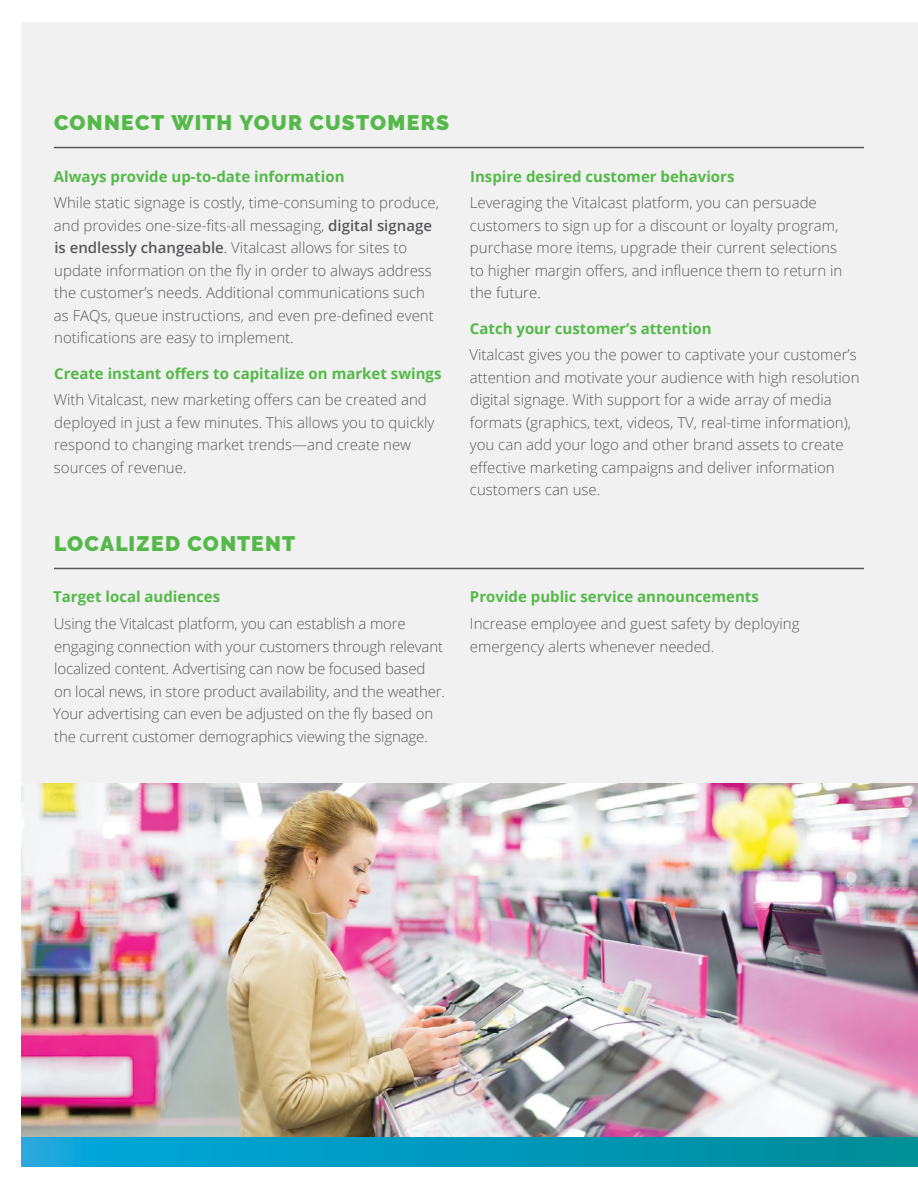
<style>
.page{position:relative;width:918px;height:1188px;background:#fff}
.page>*{position:absolute;margin:0;border:0;box-sizing:border-box;transform-origin:0 0}
.t1{font:900 21px "Raleway";letter-spacing:.06em;color:#54b948}
.t2{font:300 15px/22.5px "Open Sans";color:#58595b}
.t3{font:700 15px "Open Sans";color:#54b948}
.s1{font-weight:600}
</style>
<div class="page">
<div style="left:22px;top:22px;width:896px;height:1144px;background:#f1f1f2"></div>
<img style="left:22px;top:784px;width:896px;height:353px">
<svg style="left:22px;top:1137px;width:896px;height:29px;background:#0299bb"></svg>
<hr style="left:54px;top:147px;width:810px;height:1px;background:#58595b">
<hr style="left:54px;top:568px;width:810px;height:1px;background:#58595b">
<h1 class="t1" style="left:54px;top:111px;width:397px">CONNECT WITH YOUR CUSTOMERS</h1>
<p class="t3" style="left:54px;top:166px;width:292px">Always provide up-to-date information</p>
<p class="t2" style="left:54px;top:191px;width:387px">While static signage is costly, time-consuming to produce, and provides one-size-fits-all messaging, <span class="s1">digital signage is endlessly changeable</span>. Vitalcast allows for sites to update information on the fly in order to always address the customer’s needs. Additional communications such as FAQs, queue instructions, and even pre-defined event notifications are easy to implement.</p>
<p class="t3" style="left:54px;top:363px;width:389px">Create instant offers to capitalize on market swings</p>
<p class="t2" style="left:54px;top:388px;width:382px">With Vitalcast, new marketing offers can be created and deployed in just a few minutes. This allows you to quickly respond to changing market trends—and create new sources of revenue.</p>
<h1 class="t1" style="left:54px;top:532px;width:243px">LOCALIZED CONTENT</h1>
<p class="t3" style="left:53px;top:586px;width:169px">Target local audiences</p>
<p class="t2" style="left:53px;top:612px;width:394px">Using the Vitalcast platform, you can establish a more engaging connection with your customers through relevant localized content. Advertising can now be focused based on local news, in store product availability, and the weather.<br>Your advertising can even be adjusted on the fly based on the current customer demographics viewing the signage.</p>
<p class="t3" style="left:470px;top:166px;width:266px">Inspire desired customer behaviors</p>
<p class="t2" style="left:470px;top:191px;width:374px">Leveraging the Vitalcast platform, you can persuade customers to sign up for a discount or loyalty program, purchase more items, upgrade their current selections to higher margin offers, and influence them to return in the future.</p>
<p class="t3" style="left:470px;top:318px;width:243px">Catch your customer’s attention</p>
<p class="t2" style="left:469px;top:343px;width:392px">Vitalcast gives you the power to captivate your customer’s attention and motivate your audience with high resolution digital signage. With support for a wide array of media formats (graphics, text, videos, TV, real-time information), you can add your logo and other brand assets to create effective marketing campaigns and deliver information customers can use.</p>
<p class="t3" style="left:470px;top:586px;width:290px">Provide public service announcements</p>
<p class="t2" style="left:470px;top:612px;width:331px">Increase employee and guest safety by deploying emergency alerts whenever needed.</p>
</div>
